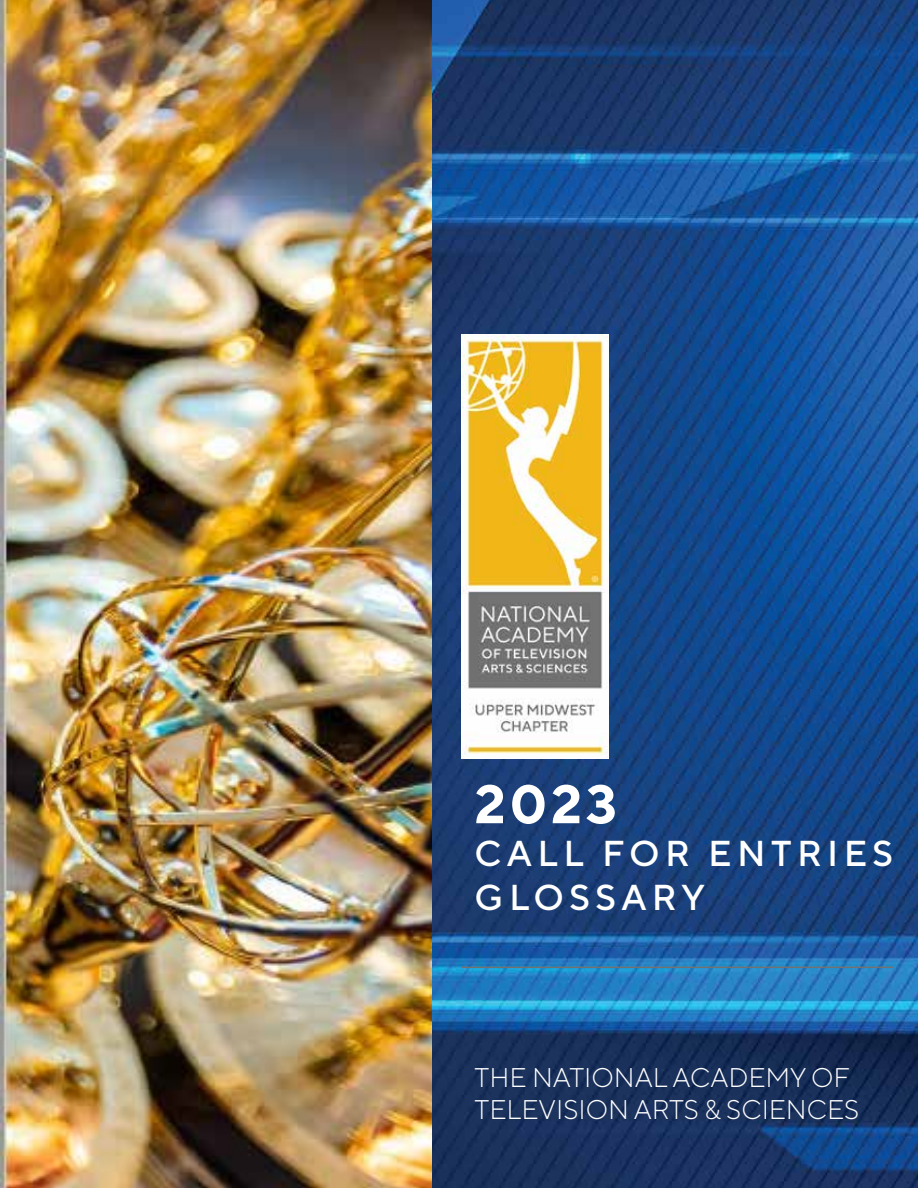
<style>
.page{position:relative;width:918px;height:1188px;background:#fff}
.page>*{position:absolute;margin:0;border:0;box-sizing:border-box;transform-origin:0 0}
.t1{font:700 54px "TT Norms Pro";color:#fff}
.t2{font:500 36px/43.2px "TT Norms Pro";letter-spacing:.15em;color:#fff}
.t3{font:300 27px/32.4px "TT Norms Pro";color:#fff}
</style>
<div class="page">
<img style="left:432px;top:0;width:486px;height:1188px">
<img style="left:461px;top:335px;width:148px;height:423px">
<hr style="left:461px;top:967px;width:432px;height:1px;background:#717172">
<img style="left:0;top:0;width:432px;height:1188px">
<h1 class="t1" style="left:475px;top:769px;width:144px">2023</h1>
<h2 class="t2" style="left:475px;top:831px;width:420px">CALL FOR ENTRIES<br>GLOSSARY</h2>
<p class="t3" style="left:475px;top:1060px;width:386px">THE NATIONAL ACADEMY OF<br>TELEVISION ARTS &amp; SCIENCES</p>
</div>
